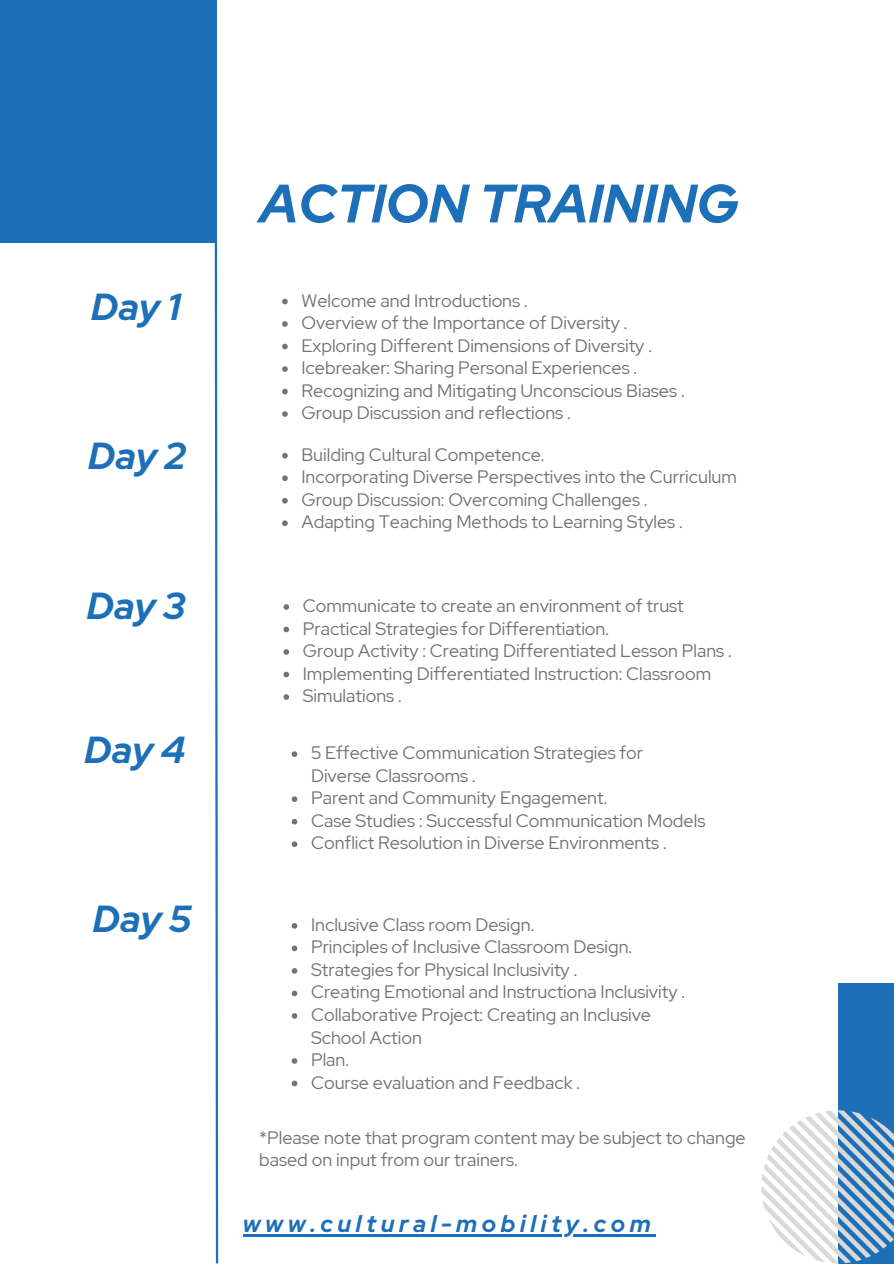
<style>
.page{position:relative;width:894px;height:1264px;background:#fff}
.page>*{position:absolute;margin:0;border:0;box-sizing:border-box;transform-origin:0 0}
.t1{font:italic 700 54px "Red Hat Display";color:#1d70b7}
.t2{font:italic 700 37.5px "Red Hat Display";color:#1d70b7}
.t3{font:italic 700 23.7px "Red Hat Display";letter-spacing:.195em;color:#1d70b7}
.t4{font:18px/22.5px "Red Hat Display";color:#737373}
</style>
<div class="page">
<div style="left:0;top:0;width:217px;height:242px;background:#1d70b7"></div>
<div style="left:837px;top:983px;width:56px;height:280px;background:#1d70b7"></div>
<svg style="left:761px;top:1110px;width:132px;height:153px"></svg>
<svg style="left:282px;top:299px;width:6px;height:5px"></svg>
<svg style="left:282px;top:321px;width:6px;height:6px"></svg>
<svg style="left:282px;top:344px;width:6px;height:5px"></svg>
<svg style="left:282px;top:366px;width:6px;height:6px"></svg>
<svg style="left:282px;top:389px;width:6px;height:5px"></svg>
<svg style="left:282px;top:411px;width:6px;height:6px"></svg>
<svg style="left:282px;top:453px;width:6px;height:5px"></svg>
<svg style="left:282px;top:475px;width:6px;height:6px"></svg>
<svg style="left:282px;top:498px;width:6px;height:5px"></svg>
<svg style="left:282px;top:520px;width:6px;height:6px"></svg>
<svg style="left:283px;top:604px;width:6px;height:6px"></svg>
<svg style="left:283px;top:626px;width:6px;height:6px"></svg>
<svg style="left:283px;top:649px;width:6px;height:6px"></svg>
<svg style="left:283px;top:671px;width:6px;height:6px"></svg>
<svg style="left:283px;top:694px;width:6px;height:6px"></svg>
<svg style="left:291px;top:751px;width:6px;height:6px"></svg>
<svg style="left:291px;top:796px;width:6px;height:6px"></svg>
<svg style="left:291px;top:818px;width:6px;height:6px"></svg>
<svg style="left:291px;top:841px;width:6px;height:6px"></svg>
<svg style="left:213px;top:242px;width:6px;height:1021px"></svg>
<hr style="left:243px;top:1233px;width:412px;height:3px;background:#1d70b7">
<svg style="left:291px;top:923px;width:6px;height:5px"></svg>
<svg style="left:291px;top:945px;width:6px;height:6px"></svg>
<svg style="left:291px;top:968px;width:6px;height:5px"></svg>
<svg style="left:291px;top:990px;width:6px;height:6px"></svg>
<svg style="left:291px;top:1013px;width:6px;height:5px"></svg>
<svg style="left:291px;top:1058px;width:6px;height:5px"></svg>
<svg style="left:291px;top:1080px;width:6px;height:6px"></svg>
<h2 class="t2" style="left:91px;top:281px;width:91px">Day 1</h2>
<p class="t2" style="left:88px;top:431px;width:99px">Day 2</p>
<p class="t2" style="left:87px;top:581px;width:100px">Day 3</p>
<p class="t2" style="left:85px;top:724px;width:102px">Day 4</p>
<p class="t2" style="left:93px;top:893px;width:100px">Day 5</p>
<h1 class="t1" style="left:259px;top:167px;width:480px">ACTION TRAINING</h1>
<p class="t4" style="left:301px;top:289px;width:228px">Welcome and Introductions .</p>
<p class="t4" style="left:301px;top:311px;width:327px">Overview of the Importance of Diversity .</p>
<p class="t4" style="left:301px;top:334px;width:352px">Exploring Different Dimensions of Diversity .</p>
<p class="t4" style="left:301px;top:356px;width:337px">Icebreaker: Sharing Personal Experiences .</p>
<h2 class="t4" style="left:301px;top:379px;width:384px">Recognizing and Mitigating Unconscious Biases .</h2>
<p class="t4" style="left:301px;top:401px;width:271px">Group Discussion and reflections .</p>
<p class="t4" style="left:301px;top:443px;width:244px">Building Cultural Competence.</p>
<p class="t4" style="left:301px;top:465px;width:437px">Incorporating Diverse Perspectives into the Curriculum</p>
<p class="t4" style="left:301px;top:488px;width:347px">Group Discussion: Overcoming Challenges .</p>
<h2 class="t4" style="left:301px;top:510px;width:382px">Adapting Teaching Methods to Learning Styles .</h2>
<p class="t4" style="left:303px;top:594px;width:382px">Communicate to create an environment of trust</p>
<p class="t4" style="left:303px;top:617px;width:307px">Practical Strategies for Differentiation.</p>
<p class="t4" style="left:303px;top:639px;width:430px">Group Activity : Creating Differentiated Lesson Plans .</p>
<p class="t4" style="left:303px;top:662px;width:410px">Implementing Differentiated Instruction: Classroom</p>
<p class="t4" style="left:303px;top:684px;width:100px">Simulations .</p>
<p class="t4" style="left:311px;top:741px;width:333px">5 Effective Communication Strategies for<br>Diverse Classrooms .</p>
<p class="t4" style="left:311px;top:786px;width:297px">Parent and Community Engagement.</p>
<h2 class="t4" style="left:311px;top:809px;width:396px">Case Studies : Successful Communication Models</h2>
<p class="t4" style="left:311px;top:831px;width:357px">Conflict Resolution in Diverse Environments .</p>
<p class="t4" style="left:311px;top:913px;width:225px">Inclusive Class room Design.</p>
<p class="t4" style="left:311px;top:935px;width:322px">Principles of Inclusive Classroom Design.</p>
<p class="t4" style="left:311px;top:958px;width:268px">Strategies for Physical Inclusivity .</p>
<p class="t4" style="left:311px;top:980px;width:375px">Creating Emotional and Instructiona Inclusivity .</p>
<h2 class="t4" style="left:311px;top:1003px;width:341px">Collaborative Project: Creating an Inclusive<br>School Action</h2>
<p class="t4" style="left:311px;top:1048px;width:39px">Plan.</p>
<p class="t4" style="left:311px;top:1070px;width:270px">Course evaluation and Feedback .</p>
<p class="t4" style="left:259px;top:1125px;width:488px">*Please note that program content may be subject to change based on input from our trainers.</p>
<p class="t3" style="left:243px;top:1207px;width:409px">www.cultural-mobility.com</p>
</div>
